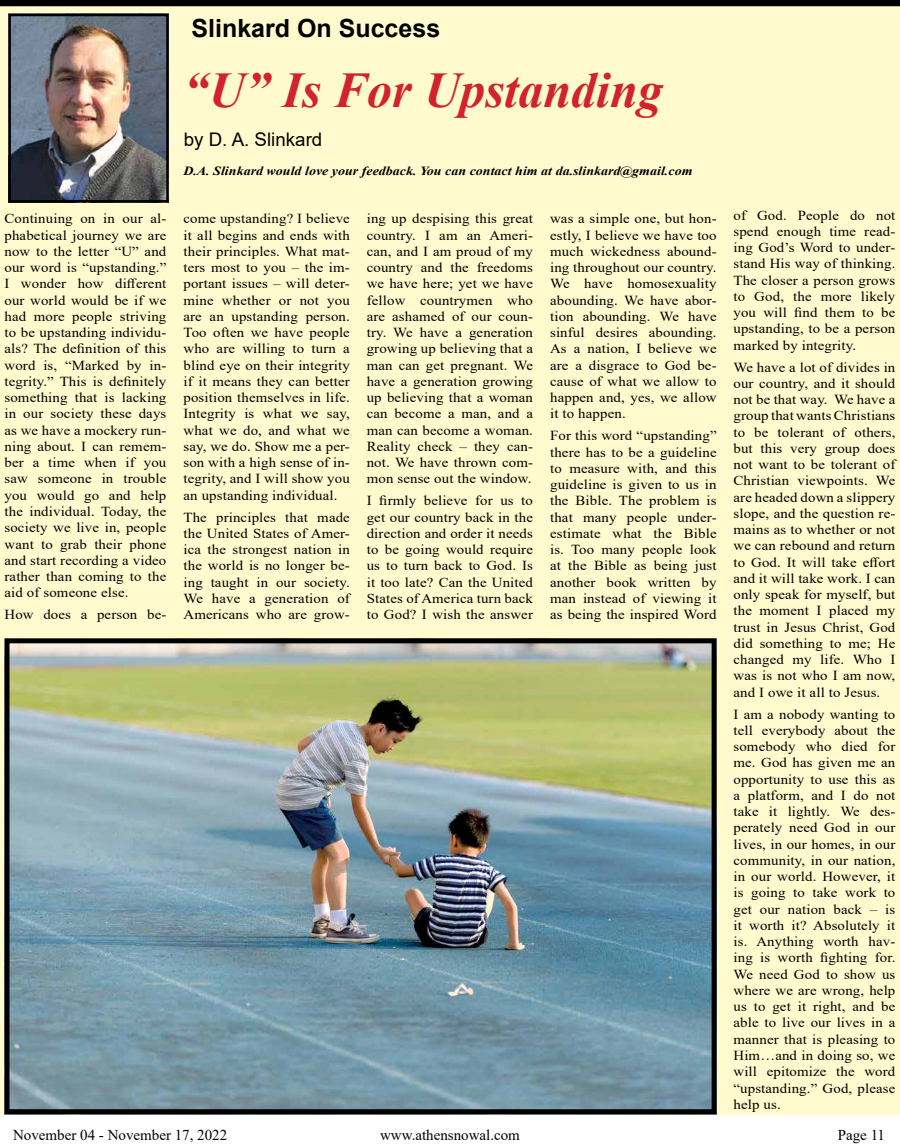
<style>
.page{position:relative;width:900px;height:1148px;background:#fff}
.page>*{position:absolute;margin:0;border:0;box-sizing:border-box;transform-origin:0 0}
.t1{font:italic 700 50px "Times New Roman";color:#d2232a}
.t2{font:700 25px "Arial";color:#000}
.t3{font:18.75px "Arial";color:#000}
.t4{font:15px "Times New Roman";color:#000}
.t5{font:13.75px/16.2px "Times New Roman";letter-spacing:.01em;color:#000;text-align:justify;scale:1.08 1}
.t6{font:italic 700 12.5px "Times New Roman";color:#000;scale:1.12 1}
</style>
<div class="page">
<div style="left:0;top:0;width:900px;height:1114px;background:#fffbce"></div>
<div style="left:0;top:0;width:900px;height:6px;background:#000"></div>
<img style="left:11px;top:17px;width:155px;height:182px">
<div style="left:8px;top:14px;width:161px;height:188px;border:2px solid #000"></div>
<hr style="left:0;top:1px;width:1px;height:628px;background:#fffbce">
<img style="left:11px;top:644px;width:700px;height:464px">
<div style="left:5px;top:638px;width:712px;height:476px;border:5px solid #000"></div>
<h2 class="t2" style="left:192px;top:11px;width:250px">Slinkard On Success</h2>
<h1 class="t1" style="left:184px;top:56px;width:481px">“U” Is For Upstanding</h1>
<h3 class="t3" style="left:184px;top:126px;width:140px">by D. A. Slinkard</h3>
<p class="t5" style="left:4px;top:210px;width:151px">Continuing on in our al&shy;phabetical journey we are now to the letter “U” and our word is “upstanding.” I wonder how different our world would be if we had more people striving to be upstanding individu&shy;als? The definition of this word is, “Marked by in&shy;tegrity.” This is definitely something that is lacking in our society these days as we have a mockery run&shy;ning about. I can remem&shy;ber a time when if you saw someone in trouble you would go and help the individual. Today, the society we live in, people want to grab their phone and start recording a video rather than coming to the aid of someone else.</p>
<p class="t5" style="left:4px;top:606px;width:151px">How does a person be-</p>
<p class="t6" style="left:183px;top:162px;width:456px">D.A. Slinkard would love your feedback. You can contact him at da.slinkard@gmail.com</p>
<p class="t5" style="left:183px;top:210px;width:156px">come upstanding? I believe it all begins and ends with their principles. What mat&shy;ters most to you – the im&shy;portant issues – will deter&shy;mine whether or not you are an upstanding person.<br>Too often we have people who are willing to turn a blind eye on their integrity if it means they can better position themselves in life.<br>Integrity is what we say, what we do, and what we say, we do. Show me a per&shy;son with a high sense of in&shy;tegrity, and I will show you an upstanding individual.</p>
<p class="t5" style="left:183px;top:508px;width:156px">The principles that made the United States of Amer&shy;ica the strongest nation in the world is no longer be&shy;ing taught in our society.<br>We have a generation of Americans who are grow-</p>
<p class="t5" style="left:367px;top:210px;width:155px">ing up despising this great country. I am an Ameri&shy;can, and I am proud of my country and the freedoms we have here; yet we have fellow countrymen who are ashamed of our coun&shy;try. We have a generation growing up believing that a man can get pregnant. We have a generation growing up believing that a woman can become a man, and a man can become a woman.<br>Reality check – they can&shy;not. We have thrown com&shy;mon sense out the window.</p>
<p class="t5" style="left:367px;top:492px;width:155px">I firmly believe for us to get our country back in the direction and order it needs to be going would require us to turn back to God. Is it too late? Can the United States of America turn back to God? I wish the answer</p>
<p class="t5" style="left:550px;top:210px;width:156px">was a simple one, but hon&shy;estly, I believe we have too much wickedness abound&shy;ing throughout our country.<br>We have homosexuality abounding. We have abor&shy;tion abounding. We have sinful desires abounding.<br>As a nation, I believe we are a disgrace to God be&shy;cause of what we allow to happen and, yes, we allow it to happen.</p>
<p class="t5" style="left:550px;top:427px;width:156px">For this word “upstanding” there has to be a guideline to measure with, and this guideline is given to us in the Bible. The problem is that many people under&shy;estimate what the Bible is. Too many people look at the Bible as being just another book written by man instead of viewing it as being the inspired Word</p>
<p class="t5" style="left:733px;top:206px;width:151px">of God. People do not spend enough time read&shy;ing God’s Word to under&shy;stand His way of thinking.<br>The closer a person grows to God, the more likely you will find them to be upstanding, to be a person marked by integrity.</p>
<p class="t5" style="left:733px;top:358px;width:151px">We have a lot of divides in our country, and it should not be that way. We have a group that wants Christians to be tolerant of others, but this very group does not want to be tolerant of Christian viewpoints. We are headed down a slippery slope, and the question re&shy;mains as to whether or not we can rebound and return to God. It will take effort and it will take work. I can only speak for myself, but the moment I placed my trust in Jesus Christ, God did something to me; He changed my life. Who I was is not who I am now, and I owe it all to Jesus.</p>
<p class="t5" style="left:733px;top:705px;width:151px">I am a nobody wanting to tell everybody about the somebody who died for me. God has given me an opportunity to use this as a platform, and I do not take it lightly. We des&shy;perately need God in our lives, in our homes, in our community, in our nation, in our world. However, it is going to take work to get our nation back – is it worth it? Absolutely it is. Anything worth hav&shy;ing is worth fighting for.<br>We need God to show us where we are wrong, help us to get it right, and be able to live our lives in a manner that is pleasing to Him…and in doing so, we will epitomize the word “upstanding.” God, please help us.</p>
<p class="t4" style="left:13px;top:1124px;width:216px">November 04 - November 17, 2022</p>
<p class="t4" style="left:380px;top:1124px;width:141px">www.athensnowal.com</p>
<p class="t4" style="left:838px;top:1124px;width:49px">Page 11</p>
</div>
